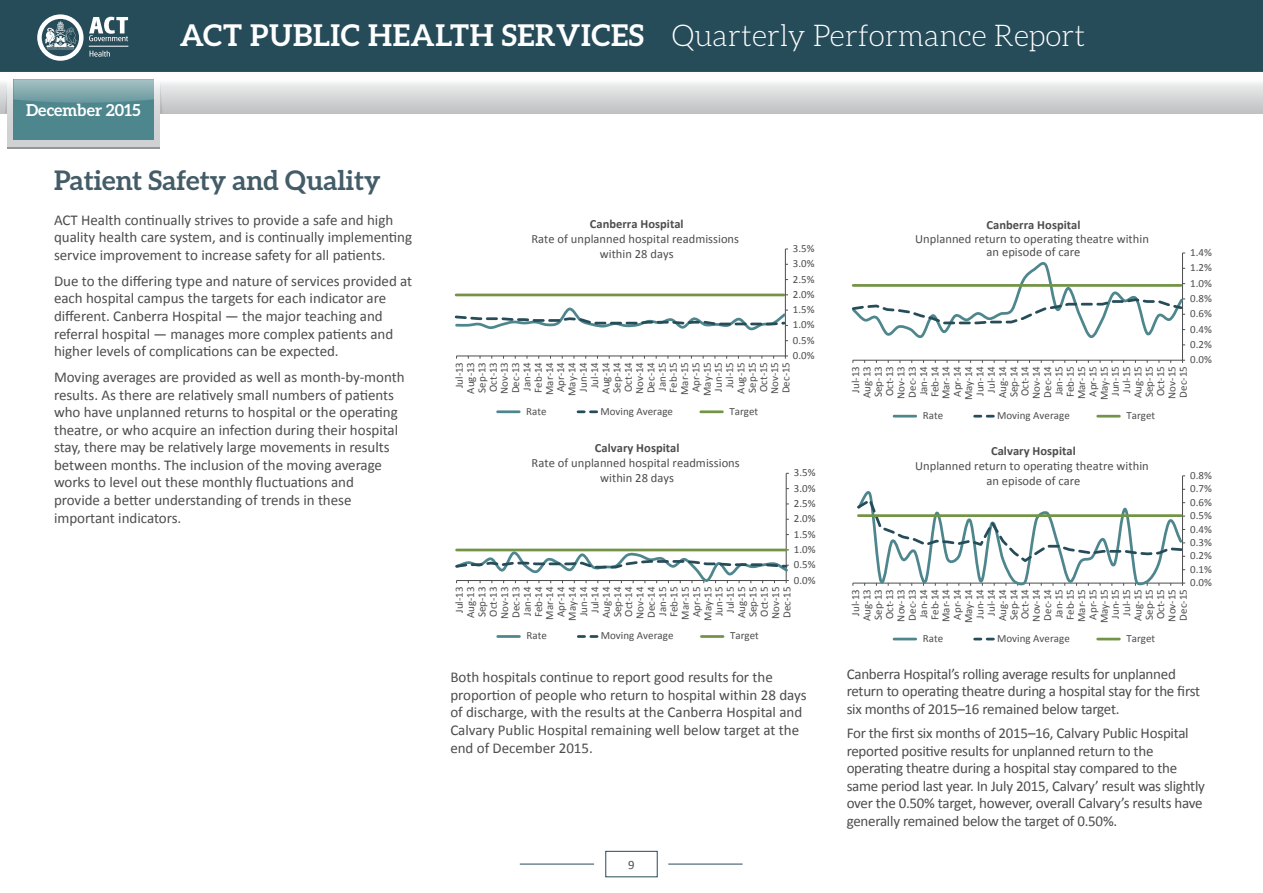
<style>
.page{position:relative;width:1263px;height:893px;background:#fff}
.page>*{position:absolute;margin:0;border:0;box-sizing:border-box;transform-origin:0 0}
.t1{font:300 30px "Aleo";color:#fff}
.t2{font:700 27px "Aleo";color:#435c67}
.t3{font:700 16.5px "Aleo";color:#fff}
.t4{font:15px/17.5px "Calibri";letter-spacing:-.005em;color:#4d4d4f}
.t5{font:12.75px "Calibri";color:#4d4d4f}
.t6{font:12.45px/15px "Calibri";letter-spacing:.005em;color:#4d4d4f;text-align:center}
.t7{font:700 12.45px "Calibri";letter-spacing:.005em;color:#4d4d4f}
.t8{font:10.95px/11.2px "Calibri";letter-spacing:.005em;color:#4d4d4f;text-align:right}
.s1{font-weight:700}
</style>
<div class="page">
<svg style="left:1079px;top:82px;width:184px;height:32px;background:#d5d7d8"></svg>
<svg style="left:0;top:82px;width:1079px;height:32px;background:#d5d7d8"></svg>
<div style="left:8px;top:79px;width:152px;height:69px;background:#d0d1d3"></div>
<svg style="left:13px;top:139px;width:141px;height:1px"></svg>
<div style="left:13px;top:79px;width:141px;height:60px;background:#4e868e"></div>
<svg style="left:5px;top:79px;width:158px;height:35px"></svg>
<div style="left:0;top:0;width:1263px;height:72px;background:#264b59"></div>
<svg style="left:37px;top:14px;width:91px;height:47px"></svg>
<div style="left:605px;top:851px;width:52px;height:26px;border:1px solid #264b59"></div>
<hr style="left:520px;top:864px;width:74px;height:1px;background:#264b59">
<hr style="left:668px;top:864px;width:74px;height:1px;background:#264b59">
<hr style="left:785px;top:249px;width:1px;height:107px;background:#4d4d4f">
<hr style="left:456px;top:356px;width:329px;height:1px;background:#4d4d4f">
<hr style="left:498px;top:410px;width:21px;height:3px;background:#4e868e">
<hr style="left:701px;top:410px;width:21px;height:3px;background:#739347">
<svg style="left:578px;top:410px;width:20px;height:3px"></svg>
<svg style="left:454px;top:306px;width:334px;height:27px"></svg>
<hr style="left:456px;top:294px;width:328px;height:2px;background:#739347">
<hr style="left:786px;top:473px;width:1px;height:107px;background:#4d4d4f">
<hr style="left:498px;top:635px;width:21px;height:3px;background:#4e868e">
<svg style="left:578px;top:635px;width:21px;height:3px"></svg>
<hr style="left:701px;top:635px;width:22px;height:3px;background:#739347">
<svg style="left:455px;top:549px;width:334px;height:34px"></svg>
<hr style="left:1182px;top:253px;width:1px;height:107px;background:#4d4d4f">
<hr style="left:853px;top:360px;width:329px;height:1px;background:#4d4d4f">
<hr style="left:894px;top:415px;width:22px;height:3px;background:#4e868e">
<svg style="left:975px;top:415px;width:20px;height:3px"></svg>
<hr style="left:1098px;top:415px;width:21px;height:3px;background:#739347">
<svg style="left:852px;top:262px;width:333px;height:84px"></svg>
<hr style="left:853px;top:284px;width:328px;height:3px;background:#739347">
<hr style="left:1182px;top:476px;width:1px;height:107px;background:#4d4d4f">
<hr style="left:894px;top:638px;width:22px;height:2px;background:#4e868e">
<svg style="left:975px;top:638px;width:20px;height:2px"></svg>
<hr style="left:1098px;top:638px;width:21px;height:2px;background:#739347">
<svg style="left:853px;top:488px;width:332px;height:98px"></svg>
<hr style="left:858px;top:514px;width:323px;height:3px;background:#739347">
<p class="t3" style="left:26px;top:101px;width:116px">December 2015</p>
<h1 class="t1" style="left:180px;top:19px;width:907px"><span class="s1">ACT PUBLIC HEALTH SERVICES</span> Quarterly Performance Report</h1>
<h2 class="t2" style="left:54px;top:165px;width:328px">Patient Safety and Quality</h2>
<p class="t4" style="left:54px;top:211px;width:360px">ACT Health continually strives to provide a safe and high quality health care system, and is continually implementing service improvement to increase safety for all patients.</p>
<p class="t4" style="left:54px;top:272px;width:360px">Due to the differing type and nature of services provided at each hospital campus the targets for each indicator are different. Canberra Hospital — the major teaching and referral hospital — manages more complex patients and higher levels of complications can be expected.</p>
<p class="t4" style="left:54px;top:368px;width:352px">Moving averages are provided as well as month-by-month results. As there are relatively small numbers of patients who have unplanned returns to hospital or the operating theatre, or who acquire an infection during their hospital stay, there may be relatively large movements in results between months. The inclusion of the moving average works to level out these monthly fluctuations and<br>provide a better understanding of trends in these important indicators.</p>
<p class="t7" style="left:590px;top:216px;width:95px">Canberra Hospital</p>
<p class="t6" style="left:531px;top:231px;width:209px">Rate of unplanned hospital readmissions within 28 days</p>
<p class="t8" style="left:793px;top:243px;width:23px">3.5%</p>
<p class="t8" style="left:793px;top:258px;width:23px">3.0%</p>
<p class="t7" style="left:986px;top:217px;width:96px">Canberra Hospital</p>
<p class="t6" style="left:915px;top:233px;width:235px;line-height:12.5px">Unplanned return to operating theatre within an episode of care</p>
<p class="t8" style="left:1190px;top:247px;width:23px">1.4%</p>
<p class="t8" style="left:1190px;top:262px;width:23px">1.2%</p>
<p class="t8" style="left:793px;top:273px;width:23px">2.5%</p>
<p class="t8" style="left:1190px;top:277px;width:23px">1.0%</p>
<p class="t8" style="left:793px;top:289px;width:23px">2.0%</p>
<p class="t8" style="left:1190px;top:293px;width:23px">0.8%</p>
<p class="t8" style="left:793px;top:304px;width:23px">1.5%</p>
<p class="t8" style="left:1190px;top:308px;width:23px">0.6%</p>
<p class="t8" style="left:793px;top:319px;width:23px">1.0%</p>
<p class="t8" style="left:1190px;top:323px;width:23px">0.4%</p>
<p class="t8" style="left:793px;top:334px;width:23px">0.5%</p>
<p class="t8" style="left:1190px;top:339px;width:23px">0.2%</p>
<p class="t8" style="left:793px;top:350px;width:23px">0.0%</p>
<p class="t8" style="left:454px;top:396px;width:36px;rotate:-90deg">Jul-13<br>Aug-13<br>Sep-13<br>Oct-13<br>Nov-13<br>Dec-13<br>Jan-14<br>Feb-14<br>Mar-14<br>Apr-14<br>May-14<br>Jun-14<br>Jul-14<br>Aug-14<br>Sep-14<br>Oct-14<br>Nov-14<br>Dec-14<br>Jan-15<br>Feb-15<br>Mar-15<br>Apr-15<br>May-15<br>Jun-15<br>Jul-15<br>Aug-15<br>Sep-15<br>Oct-15<br>Nov-15<br>Dec-15</p>
<p class="t8" style="left:526px;top:405px;width:22px">Rate</p>
<p class="t8" style="left:600px;top:405px;width:74px">Moving Average</p>
<p class="t8" style="left:729px;top:405px;width:30px">Target</p>
<p class="t8" style="left:1190px;top:354px;width:23px">0.0%</p>
<p class="t8" style="left:850px;top:400px;width:36px;rotate:-90deg">Jul-13<br>Aug-13<br>Sep-13<br>Oct-13<br>Nov-13<br>Dec-13<br>Jan-14<br>Feb-14<br>Mar-14<br>Apr-14<br>May-14<br>Jun-14<br>Jul-14<br>Aug-14<br>Sep-14<br>Oct-14<br>Nov-14<br>Dec-14<br>Jan-15<br>Feb-15<br>Mar-15<br>Apr-15<br>May-15<br>Jun-15<br>Jul-15<br>Aug-15<br>Sep-15<br>Oct-15<br>Nov-15<br>Dec-15</p>
<p class="t8" style="left:923px;top:410px;width:22px">Rate</p>
<p class="t8" style="left:997px;top:410px;width:74px">Moving Average</p>
<p class="t8" style="left:1126px;top:410px;width:30px">Target</p>
<p class="t7" style="left:595px;top:440px;width:86px">Calvary Hospital</p>
<p class="t6" style="left:532px;top:456px;width:210px">Rate of unplanned hospital readmissions within 28 days</p>
<p class="t8" style="left:794px;top:467px;width:23px">3.5%</p>
<p class="t8" style="left:794px;top:482px;width:23px">3.0%</p>
<p class="t7" style="left:991px;top:443px;width:86px">Calvary Hospital</p>
<p class="t6" style="left:915px;top:458px;width:235px">Unplanned return to operating theatre within an episode of care</p>
<p class="t8" style="left:1190px;top:470px;width:23px">0.8%</p>
<p class="t8" style="left:1190px;top:483px;width:23px">0.7%</p>
<p class="t8" style="left:794px;top:498px;width:23px">2.5%</p>
<p class="t8" style="left:1190px;top:496px;width:23px">0.6%</p>
<p class="t8" style="left:794px;top:513px;width:23px">2.0%</p>
<p class="t8" style="left:1190px;top:510px;width:23px">0.5%</p>
<p class="t8" style="left:794px;top:528px;width:23px">1.5%</p>
<p class="t8" style="left:794px;top:544px;width:23px">1.0%</p>
<p class="t8" style="left:794px;top:559px;width:23px">0.5%</p>
<p class="t8" style="left:1190px;top:523px;width:23px">0.4%</p>
<p class="t8" style="left:1190px;top:536px;width:23px;line-height:13.4px;text-align:left">0.3%<br>0.2%</p>
<p class="t8" style="left:1190px;top:563px;width:23px">0.1%</p>
<p class="t8" style="left:794px;top:574px;width:23px">0.0%</p>
<p class="t8" style="left:454px;top:621px;width:36px;rotate:-90deg">Jul-13<br>Aug-13<br>Sep-13<br>Oct-13<br>Nov-13<br>Dec-13<br>Jan-14<br>Feb-14<br>Mar-14<br>Apr-14<br>May-14<br>Jun-14<br>Jul-14<br>Aug-14<br>Sep-14<br>Oct-14<br>Nov-14<br>Dec-14<br>Jan-15<br>Feb-15<br>Mar-15<br>Apr-15<br>May-15<br>Jun-15<br>Jul-15<br>Aug-15<br>Sep-15<br>Oct-15<br>Nov-15<br>Dec-15</p>
<p class="t8" style="left:1190px;top:577px;width:23px">0.0%</p>
<p class="t8" style="left:850px;top:623px;width:36px;rotate:-90deg">Jul-13<br>Aug-13<br>Sep-13<br>Oct-13<br>Nov-13<br>Dec-13<br>Jan-14<br>Feb-14<br>Mar-14<br>Apr-14<br>May-14<br>Jun-14<br>Jul-14<br>Aug-14<br>Sep-14<br>Oct-14<br>Nov-14<br>Dec-14<br>Jan-15<br>Feb-15<br>Mar-15<br>Apr-15<br>May-15<br>Jun-15<br>Jul-15<br>Aug-15<br>Sep-15<br>Oct-15<br>Nov-15<br>Dec-15</p>
<p class="t8" style="left:526px;top:630px;width:22px">Rate</p>
<p class="t8" style="left:601px;top:630px;width:74px">Moving Average</p>
<p class="t8" style="left:730px;top:630px;width:30px">Target</p>
<p class="t8" style="left:923px;top:633px;width:22px">Rate</p>
<p class="t8" style="left:997px;top:633px;width:74px">Moving Average</p>
<p class="t8" style="left:1126px;top:633px;width:30px">Target</p>
<p class="t4" style="left:450px;top:669px;width:358px">Both hospitals continue to report good results for the proportion of people who return to hospital within 28 days of discharge, with the results at the Canberra Hospital and Calvary Public Hospital remaining well below target at the end of December 2015.</p>
<p class="t4" style="left:847px;top:665px;width:355px">Canberra Hospital’s rolling average results for unplanned return to operating theatre during a hospital stay for the first six months of 2015–16 remained below target.</p>
<p class="t4" style="left:847px;top:724px;width:360px">For the first six months of 2015–16, Calvary Public Hospital reported positive results for unplanned return to the operating theatre during a hospital stay compared to the same period last year. In July 2015, Calvary’ result was slightly over the 0.50% target, however, overall Calvary’s results have generally remained below the target of 0.50%.</p>
<p class="t5" style="left:628px;top:856px;width:8px">9</p>
</div>
